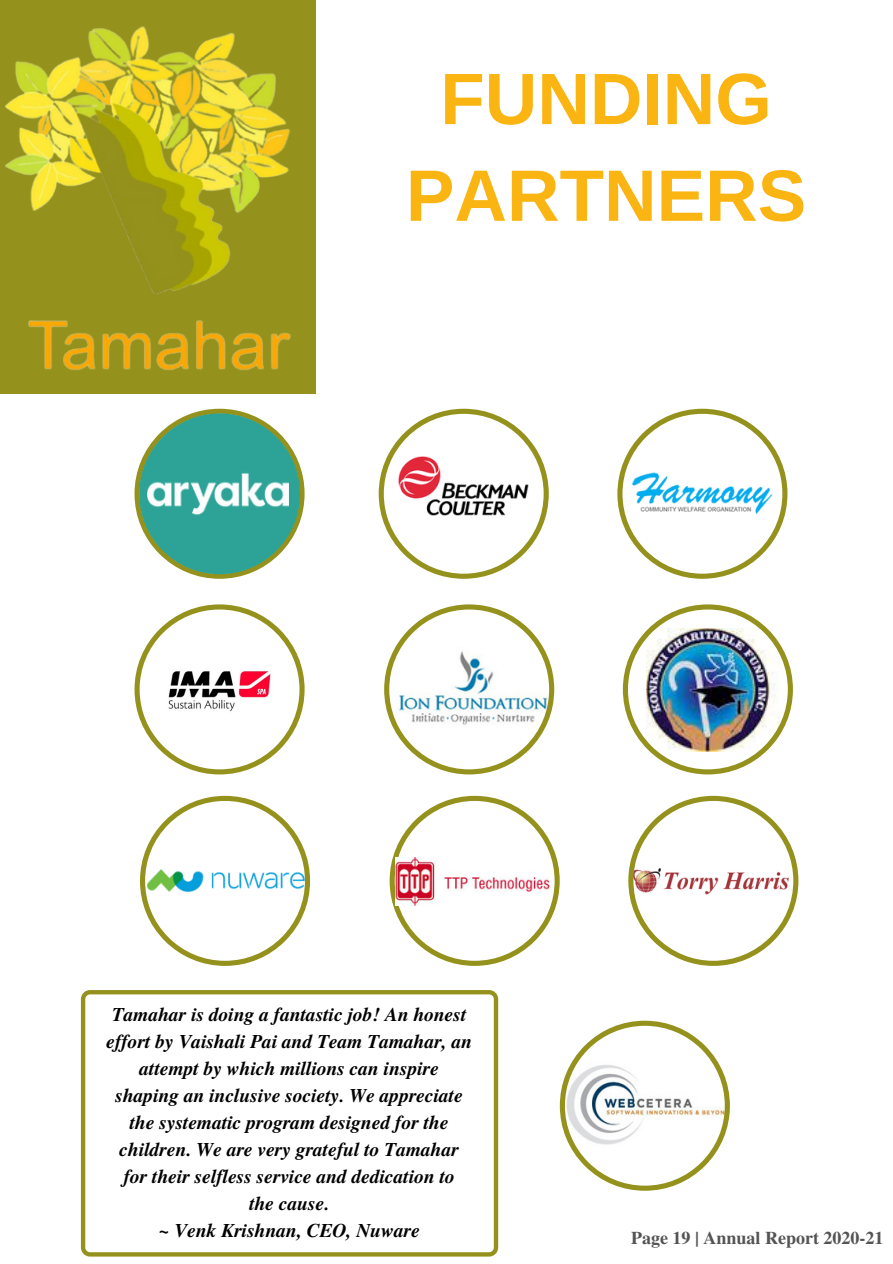
<style>
.page{position:relative;width:893px;height:1264px;background:#fff}
.page>*{position:absolute;margin:0;border:0;box-sizing:border-box;transform-origin:0 0}
.t1{font:700 72.75px/96.6px "Arimo";color:#fab513;text-align:center}
.t2{font:italic 700 19.35px/27px "Te X Gyre Termes";color:#000;text-align:center}
.t3{font:700 18px "Te X Gyre Termes";color:#545454}
</style>
<div class="page">
<img style="left:0;top:4px;width:316px;height:390px">
<svg style="left:378px;top:409px;width:170px;height:170px"></svg>
<svg style="left:617px;top:409px;width:170px;height:170px"></svg>
<svg style="left:134px;top:604px;width:170px;height:170px"></svg>
<svg style="left:384px;top:604px;width:170px;height:170px"></svg>
<img style="left:622px;top:604px;width:170px;height:170px">
<svg style="left:140px;top:795px;width:170px;height:170px"></svg>
<svg style="left:389px;top:795px;width:170px;height:170px"></svg>
<img style="left:395px;top:857px;width:154px;height:48px">
<svg style="left:628px;top:795px;width:170px;height:170px"></svg>
<svg style="left:559px;top:1020px;width:170px;height:170px"></svg>
<img style="left:147px;top:869px;width:157px;height:23px">
<img style="left:631px;top:472px;width:142px;height:43px">
<img style="left:398px;top:456px;width:131px;height:60px">
<svg style="left:134px;top:409px;width:170px;height:170px"></svg>
<div style="left:139px;top:413px;width:161px;height:161px;background:#2da397;border-radius:50%"></div>
<img style="left:147px;top:473px;width:142px;height:42px">
<svg style="left:81px;top:990px;width:417px;height:266px"></svg>
<h1 class="t1" style="left:406px;top:51px;width:402px">FUNDING<br>PARTNERS</h1>
<p class="t2" style="left:106px;top:1000px;width:367px">Tamahar is doing a fantastic job! An honest effort by Vaishali Pai and Team Tamahar, an attempt by which millions can inspire shaping an inclusive society. We appreciate the systematic program designed for the children. We are very grateful to Tamahar for their selfless service and dedication to<br>the cause.<br>~ Venk Krishnan, CEO, Nuware</p>
<p class="t3" style="left:631px;top:1224px;width:254px">Page 19 | Annual Report 2020-21</p>
</div>
